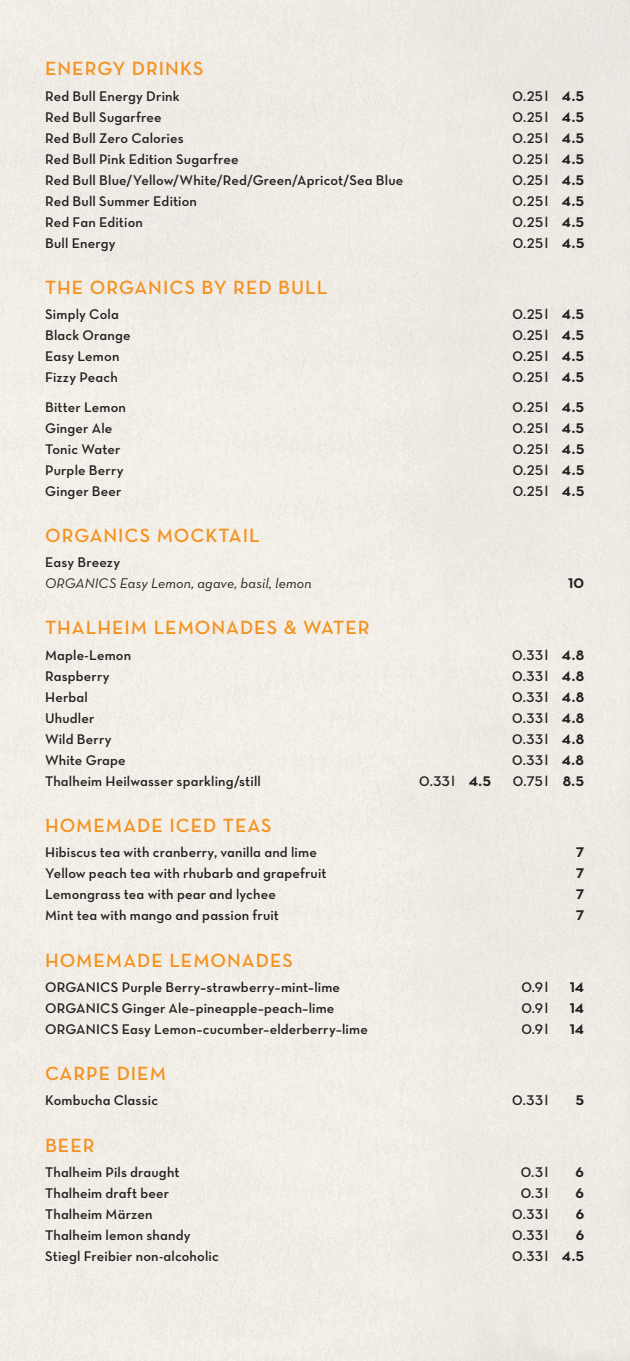
<style>
.page{position:relative;width:630px;height:1361px;background:#fff}
.page>*{position:absolute;margin:0;border:0;box-sizing:border-box;transform-origin:0 0}
.t1{font:19.5px "Neutra Text Demi Alt";letter-spacing:.05em;color:#f39220}
.t2{font:14.25px "Neutra Text Demi Alt";letter-spacing:.01em;color:#231f20}
.t3{font:14.25px "Neutra Text Book Italic Alt";letter-spacing:.01em;color:#231f20}
.t4{font:14.25px "Neutra Text Bold Alt";letter-spacing:.005em;color:#231f20}
.s1{font-family:"Neutra Text Bold Alt"}
</style>
<div class="page">
<div style="left:0;top:0;width:629px;height:1361px;background:#f0ece5"></div>
<h1 class="t1" style="left:45px;top:57px;width:160px">ENERGY DRINKS</h1>
<p class="t2" style="left:45px;top:87px;width:136px">Red Bull Energy Drink</p>
<p class="t2" style="left:512px;top:87px;width:73px">0.25l <span class="s1">4.5</span></p>
<p class="t2" style="left:45px;top:108px;width:118px">Red Bull Sugarfree</p>
<p class="t2" style="left:512px;top:108px;width:73px">0.25l <span class="s1">4.5</span></p>
<p class="t2" style="left:45px;top:129px;width:140px">Red Bull Zero Calories</p>
<p class="t2" style="left:512px;top:129px;width:73px">0.25l <span class="s1">4.5</span></p>
<p class="t2" style="left:45px;top:150px;width:195px">Red Bull Pink Edition Sugarfree</p>
<p class="t2" style="left:512px;top:150px;width:73px">0.25l <span class="s1">4.5</span></p>
<p class="t2" style="left:45px;top:171px;width:359px">Red Bull Blue/Yellow/White/Red/Green/Apricot/Sea Blue</p>
<p class="t2" style="left:512px;top:171px;width:73px">0.25l <span class="s1">4.5</span></p>
<p class="t2" style="left:45px;top:192px;width:153px">Red Bull Summer Edition</p>
<p class="t2" style="left:512px;top:192px;width:73px">0.25l <span class="s1">4.5</span></p>
<p class="t2" style="left:45px;top:213px;width:99px">Red Fan Edition</p>
<p class="t2" style="left:512px;top:213px;width:73px">0.25l <span class="s1">4.5</span></p>
<p class="t2" style="left:45px;top:234px;width:72px">Bull Energy</p>
<p class="t2" style="left:512px;top:234px;width:73px">0.25l <span class="s1">4.5</span></p>
<h1 class="t1" style="left:45px;top:275px;width:283px">THE ORGANICS BY RED BULL</h1>
<p class="t2" style="left:45px;top:305px;width:75px">Simply Cola</p>
<p class="t2" style="left:512px;top:305px;width:73px">0.25l <span class="s1">4.5</span></p>
<p class="t2" style="left:45px;top:326px;width:87px">Black Orange</p>
<p class="t2" style="left:512px;top:326px;width:73px">0.25l <span class="s1">4.5</span></p>
<p class="t2" style="left:45px;top:347px;width:76px">Easy Lemon</p>
<p class="t2" style="left:512px;top:347px;width:73px">0.25l <span class="s1">4.5</span></p>
<p class="t2" style="left:45px;top:368px;width:74px">Fizzy Peach</p>
<p class="t2" style="left:512px;top:368px;width:73px">0.25l <span class="s1">4.5</span></p>
<p class="t2" style="left:45px;top:398px;width:82px">Bitter Lemon</p>
<p class="t2" style="left:512px;top:398px;width:73px">0.25l <span class="s1">4.5</span></p>
<p class="t2" style="left:45px;top:419px;width:69px">Ginger Ale</p>
<p class="t2" style="left:512px;top:419px;width:73px">0.25l <span class="s1">4.5</span></p>
<p class="t2" style="left:45px;top:440px;width:77px">Tonic Water</p>
<p class="t2" style="left:512px;top:440px;width:73px">0.25l <span class="s1">4.5</span></p>
<p class="t2" style="left:45px;top:461px;width:80px">Purple Berry</p>
<p class="t2" style="left:512px;top:461px;width:73px">0.25l <span class="s1">4.5</span></p>
<p class="t2" style="left:45px;top:482px;width:78px">Ginger Beer</p>
<p class="t2" style="left:512px;top:482px;width:73px">0.25l <span class="s1">4.5</span></p>
<h1 class="t1" style="left:45px;top:523px;width:216px">ORGANICS MOCKTAIL</h1>
<p class="t2" style="left:45px;top:553px;width:77px">Easy Breezy</p>
<p class="t3" style="left:45px;top:575px;width:268px">ORGANICS Easy Lemon, agave, basil, lemon</p>
<p class="t4" style="left:567px;top:574px;width:18px">10</p>
<h1 class="t1" style="left:45px;top:616px;width:326px">THALHEIM LEMONADES &amp; WATER</h1>
<p class="t2" style="left:45px;top:646px;width:88px">Maple-Lemon</p>
<p class="t2" style="left:512px;top:646px;width:73px">0.33l <span class="s1">4.8</span></p>
<p class="t2" style="left:45px;top:667px;width:66px">Raspberry</p>
<p class="t2" style="left:512px;top:667px;width:73px">0.33l <span class="s1">4.8</span></p>
<p class="t2" style="left:45px;top:688px;width:44px">Herbal</p>
<p class="t2" style="left:512px;top:688px;width:73px">0.33l <span class="s1">4.8</span></p>
<p class="t2" style="left:45px;top:709px;width:51px">Uhudler</p>
<p class="t2" style="left:512px;top:709px;width:73px">0.33l <span class="s1">4.8</span></p>
<p class="t2" style="left:45px;top:730px;width:68px">Wild Berry</p>
<p class="t2" style="left:512px;top:730px;width:73px">0.33l <span class="s1">4.8</span></p>
<p class="t2" style="left:45px;top:751px;width:82px">White Grape</p>
<p class="t2" style="left:512px;top:751px;width:73px">0.33l <span class="s1">4.8</span></p>
<p class="t2" style="left:45px;top:772px;width:217px">Thalheim Heilwasser sparkling/still</p>
<p class="t2" style="left:419px;top:772px;width:73px">0.33l <span class="s1">4.5</span></p>
<p class="t2" style="left:512px;top:772px;width:73px">0.75l <span class="s1">8.5</span></p>
<h1 class="t1" style="left:45px;top:813px;width:228px">HOMEMADE ICED TEAS</h1>
<p class="t2" style="left:45px;top:843px;width:273px">Hibiscus tea with cranberry, vanilla and lime</p>
<p class="t4" style="left:575px;top:843px;width:10px">7</p>
<p class="t2" style="left:45px;top:864px;width:283px">Yellow peach tea with rhubarb and grapefruit</p>
<p class="t4" style="left:575px;top:864px;width:10px">7</p>
<p class="t2" style="left:45px;top:885px;width:232px">Lemongrass tea with pear and lychee</p>
<p class="t4" style="left:575px;top:885px;width:10px">7</p>
<p class="t2" style="left:45px;top:906px;width:235px">Mint tea with mango and passion fruit</p>
<p class="t4" style="left:575px;top:906px;width:10px">7</p>
<h1 class="t1" style="left:45px;top:948px;width:249px">HOMEMADE LEMONADES</h1>
<p class="t2" style="left:45px;top:978px;width:296px">ORGANICS Purple Berry–strawberry–mint–lime</p>
<p class="t2" style="left:521px;top:978px;width:28px">0.9l</p>
<p class="t4" style="left:569px;top:978px;width:16px">14</p>
<p class="t2" style="left:45px;top:999px;width:291px">ORGANICS Ginger Ale–pineapple–peach–lime</p>
<p class="t2" style="left:521px;top:999px;width:28px">0.9l</p>
<p class="t4" style="left:569px;top:999px;width:16px">14</p>
<p class="t2" style="left:45px;top:1020px;width:324px">ORGANICS Easy Lemon–cucumber–elderberry–lime</p>
<p class="t2" style="left:521px;top:1020px;width:28px">0.9l</p>
<p class="t4" style="left:569px;top:1020px;width:16px">14</p>
<h1 class="t1" style="left:45px;top:1061px;width:122px">CARPE DIEM</h1>
<p class="t2" style="left:45px;top:1091px;width:114px">Kombucha Classic</p>
<p class="t2" style="left:512px;top:1091px;width:37px">0.33l</p>
<p class="t4" style="left:575px;top:1091px;width:10px">5</p>
<h1 class="t1" style="left:45px;top:1133px;width:51px">BEER</h1>
<p class="t2" style="left:45px;top:1163px;width:136px">Thalheim Pils draught</p>
<p class="t2" style="left:520px;top:1163px;width:29px">0.3l</p>
<p class="t4" style="left:575px;top:1163px;width:10px">6</p>
<p class="t2" style="left:45px;top:1184px;width:125px">Thalheim draft beer</p>
<p class="t2" style="left:520px;top:1184px;width:29px">0.3l</p>
<p class="t4" style="left:575px;top:1184px;width:10px">6</p>
<p class="t2" style="left:45px;top:1205px;width:109px">Thalheim Märzen</p>
<p class="t2" style="left:512px;top:1205px;width:37px">0.33l</p>
<p class="t4" style="left:575px;top:1205px;width:10px">6</p>
<p class="t2" style="left:45px;top:1226px;width:147px">Thalheim lemon shandy</p>
<p class="t2" style="left:512px;top:1226px;width:37px">0.33l</p>
<p class="t4" style="left:575px;top:1226px;width:10px">6</p>
<p class="t2" style="left:45px;top:1247px;width:175px">Stiegl Freibier non-alcoholic</p>
<p class="t2" style="left:512px;top:1247px;width:73px">0.33l <span class="s1">4.5</span></p>
</div>
